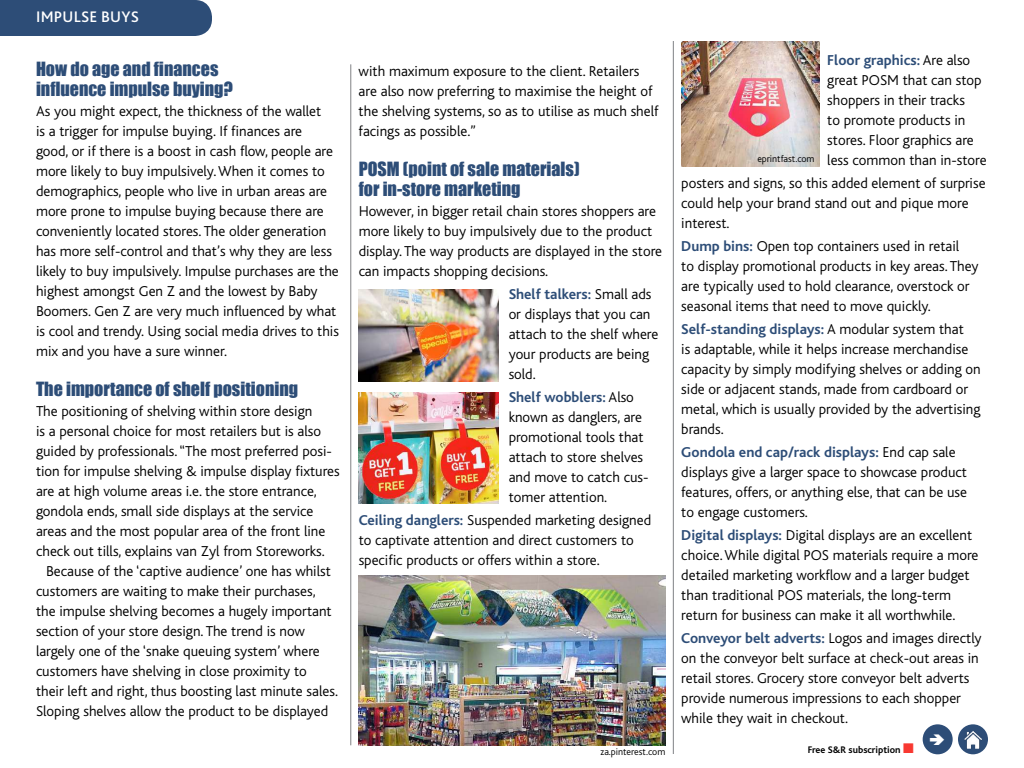
<style>
.page{position:relative;width:1024px;height:768px;background:#fff}
.page>*{position:absolute;margin:0;border:0;box-sizing:border-box;transform-origin:0 0}
.t1{font:18px/20px "Impact";color:#2d4d77}
.t2{font:500 16px "Bliss Pro";letter-spacing:.015em;color:#fff}
.t3{font:300 15px/20px "Bliss";color:#000}
.t4{font:300 10px "Bliss";color:#000}
.t5{font:700 10px "Bliss";color:#000}
.s1{font-weight:700;color:#2d4d77}
.s2{color:#f83831}
</style>
<div class="page">
<div style="left:923px;top:724px;width:30px;height:30px;background:#2d4d77;border-radius:50%"></div>
<div style="left:958px;top:724px;width:30px;height:30px;background:#2d4d77;border-radius:50%"></div>
<img style="left:964px;top:731px;width:18px;height:17px">
<div style="left:0;top:0;width:212px;height:36px;background:#2d4d77"></div>
<hr style="left:351px;top:64px;width:1px;height:681px;background:#808285">
<hr style="left:673px;top:41px;width:1px;height:713px;background:#808285">
<img style="left:359px;top:289px;width:140px;height:92px">
<img style="left:359px;top:392px;width:140px;height:111px">
<img style="left:358px;top:575px;width:307px;height:170px">
<img style="left:681px;top:41px;width:138px;height:126px">
<p class="t2" style="left:36px;top:6px;width:104px">IMPULSE BUYS</p>
<p class="t1" style="left:36px;top:59px;width:198px">How do age and finances influence impulse buying?</p>
<p class="t3" style="left:36px;top:102px;width:304px">As you might expect, the thickness of the wallet<br>is a trigger for impulse buying. If finances are<br>good, or if there is a boost in cash flow, people are more likely to buy impulsively. When it comes to demographics, people who live in urban areas are more prone to impulse buying because there are conveniently located stores. The older generation has more self-control and that’s why they are less likely to buy impulsively. Impulse purchases are the highest amongst Gen Z and the lowest by Baby Boomers. Gen Z are very much influenced by what is cool and trendy. Using social media drives to this mix and you have a sure winner.</p>
<p class="t1" style="left:36px;top:379px;width:264px">The importance of shelf positioning</p>
<p class="t3" style="left:36px;top:402px;width:305px">The positioning of shelving within store design<br>is a personal choice for most retailers but is also guided by professionals. “The most preferred posi&shy;tion for impulse shelving &amp; impulse display fixtures are at high volume areas i.e. the store entrance, gondola ends, small side displays at the service areas and the most popular area of the front line check out tills, explains van Zyl from Storeworks.</p>
<p class="t3" style="left:36px;top:562px;width:304px;text-indent:10px">Because of the ‘captive audience’ one has whilst customers are waiting to make their purchases, the impulse shelving becomes a hugely important section of your store design. The trend is now largely one of the ‘snake queuing system’ where customers have shelving in close proximity to their left and right, thus boosting last minute sales.<br>Sloping shelves allow the product to be displayed</p>
<p class="t3" style="left:359px;top:61px;width:302px">with maximum exposure to the client. Retailers are also now preferring to maximise the height of the shelving systems, so as to utilise as much shelf facings as possible.”</p>
<p class="t1" style="left:359px;top:159px;width:222px">POSM (point of sale materials) for in-store marketing</p>
<p class="t3" style="left:359px;top:201px;width:305px">However, in bigger retail chain stores shoppers are more likely to buy impulsively due to the product display. The way products are displayed in the store can impacts shopping decisions.</p>
<p class="t3" style="left:509px;top:284px;width:151px"><span class="s1">Shelf talkers:</span> Small ads or displays that you can attach to the shelf where your products are being sold.</p>
<p class="t3" style="left:509px;top:387px;width:140px"><span class="s1">Shelf wobblers:</span> Also known as danglers, are promotional tools that attach to store shelves and move to catch cus&shy;tomer attention.</p>
<p class="t3" style="left:359px;top:510px;width:294px"><span class="s1">Ceiling danglers:</span> Suspended marketing designed to captivate attention and direct customers to specific products or offers within a store.</p>
<p class="t4" style="left:601px;top:746px;width:66px">za.pinterest.com</p>
<p class="t3" style="left:827px;top:51px;width:161px"><span class="s1">Floor graphics:</span> Are also great POSM that can stop shoppers in their tracks<br>to promote products in stores. Floor graphics are less common than in-store</p>
<p class="t3" style="left:681px;top:174px;width:306px">posters and signs, so this added element of surprise could help your brand stand out and pique more interest.</p>
<p class="t3" style="left:681px;top:237px;width:299px"><span class="s1">Dump bins:</span> Open top containers used in retail<br>to display promotional products in key areas. They are typically used to hold clearance, overstock or seasonal items that need to move quickly.</p>
<p class="t3" style="left:681px;top:320px;width:301px"><span class="s1">Self-standing displays:</span> A modular system that<br>is adaptable, while it helps increase merchandise capacity by simply modifying shelves or adding on side or adjacent stands, made from cardboard or metal, which is usually provided by the advertising brands.</p>
<p class="t3" style="left:681px;top:443px;width:287px"><span class="s1">Gondola end cap/rack displays:</span> End cap sale displays give a larger space to showcase product features, offers, or anything else, that can be use to engage customers.</p>
<p class="t3" style="left:681px;top:526px;width:299px"><span class="s1">Digital displays:</span> Digital displays are an excellent choice. While digital POS materials require a more detailed marketing workflow and a larger budget than traditional POS materials, the long-term return for business can make it all worthwhile.</p>
<p class="t3" style="left:681px;top:629px;width:302px"><span class="s1">Conveyor belt adverts:</span> Logos and images directly on the conveyor belt surface at check-out areas in retail stores. Grocery store conveyor belt adverts provide numerous impressions to each shopper while they wait in checkout.</p>
<p class="t4" style="left:757px;top:153px;width:59px">eprintfast.com</p>
<p class="t5" style="left:808px;top:745px;width:108px">Free S&amp;R subscription <span class="s2">■</span></p>
</div>
